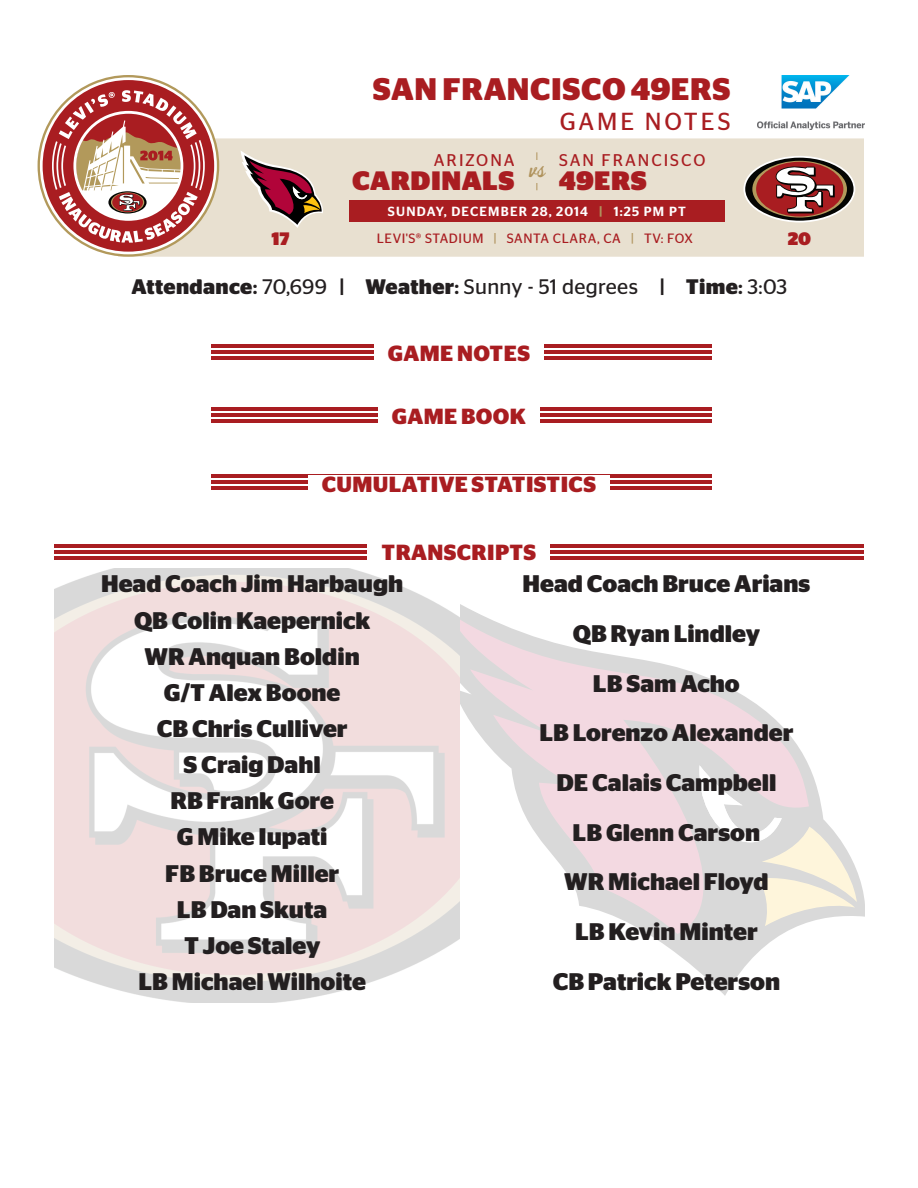
<style>
.page{position:relative;width:918px;height:1188px;background:#fff}
.page>*{position:absolute;margin:0;border:0;box-sizing:border-box;transform-origin:0 0}
.t1{font:700 31.2px "Stag Sans";letter-spacing:.02em;color:#a91d21}
.t2{font:900 26.55px "Stag Sans";letter-spacing:.02em;color:#a91d21}
.t3{font:25.65px "Spoleto";color:#b0935d}
.t4{font:24.6px "Stag Sans";letter-spacing:.12em;color:#a91d21}
.t5{font:700 24px/36.2px "Stag Sans";color:#231f20;text-align:center}
.t6{font:700 21.9px "Stag Sans";letter-spacing:.02em;color:#a91d21}
.t7{font:21px "Stag Sans";letter-spacing:.015em;color:#231f20}
.t8{font:900 18px "Stag Sans";color:#a91d21}
.t9{font:16.95px "Stag Sans";letter-spacing:.12em;color:#a91d21}
.t10{font:13.5px "Stag Sans";letter-spacing:.045em;color:#a91d21}
.t11{font:500 13.2px "Stag Sans";letter-spacing:.095em;color:#fff}
.s1{font-weight:600;color:#b0935d}
.s2{color:#b0935d}
.s3{font-weight:700}
.s4{font-weight:500}
</style>
<div class="page">
<svg style="left:461px;top:605px;width:403px;height:391px"></svg>
<svg style="left:461px;top:614px;width:348px;height:320px"></svg>
<svg style="left:696px;top:765px;width:161px;height:161px"></svg>
<img style="left:54px;top:569px;width:406px;height:433px">
<hr style="left:212px;top:344px;width:500px;height:4px;background:#a91d21">
<hr style="left:212px;top:350px;width:500px;height:4px;background:#a91d21">
<hr style="left:212px;top:356px;width:500px;height:4px;background:#a91d21">
<div style="left:374px;top:343px;width:170px;height:18px;background:#fff"></div>
<hr style="left:212px;top:407px;width:500px;height:4px;background:#a91d21">
<hr style="left:212px;top:413px;width:500px;height:4px;background:#a91d21">
<hr style="left:212px;top:419px;width:500px;height:4px;background:#a91d21">
<div style="left:378px;top:406px;width:162px;height:18px;background:#fff"></div>
<hr style="left:212px;top:475px;width:500px;height:3px;background:#a91d21">
<hr style="left:212px;top:481px;width:500px;height:3px;background:#a91d21">
<hr style="left:212px;top:487px;width:500px;height:3px;background:#a91d21">
<div style="left:308px;top:475px;width:302px;height:17px;background:#fff"></div>
<hr style="left:54px;top:544px;width:810px;height:4px;background:#a91d21">
<hr style="left:54px;top:550px;width:810px;height:4px;background:#a91d21">
<hr style="left:54px;top:556px;width:810px;height:4px;background:#a91d21">
<div style="left:368px;top:542px;width:182px;height:18px;background:#fff"></div>
<img style="left:758px;top:75px;width:106px;height:55px">
<div style="left:219px;top:138px;width:645px;height:119px;background:#e8e0d0"></div>
<svg style="left:743px;top:156px;width:112px;height:66px"></svg>
<svg style="left:38px;top:75px;width:181px;height:182px"></svg>
<div style="left:349px;top:200px;width:376px;height:22px;background:#a91d21"></div>
<hr style="left:536px;top:152px;width:1px;height:38px;background:#b0935d">
<div style="left:526px;top:160px;width:22px;height:23px;background:#e8e0d0"></div>
<svg style="left:241px;top:150px;width:83px;height:78px;background:#b7918f"></svg>
<h1 class="t1" style="left:373px;top:71px;width:359px">SAN FRANCISCO 49ERS</h1>
<p class="t4" style="left:560px;top:107px;width:172px">GAME NOTES</p>
<p class="t9" style="left:434px;top:150px;width:82px">ARIZONA</p>
<p class="t2" style="left:352px;top:166px;width:164px">CARDINALS</p>
<p class="t3" style="left:529px;top:153px;width:18px">vs</p>
<p class="t9" style="left:559px;top:150px;width:148px">SAN FRANCISCO</p>
<p class="t2" style="left:559px;top:166px;width:90px">49ERS</p>
<p class="t11" style="left:388px;top:204px;width:299px">SUNDAY, DECEMBER 28, 2014 <span class="s1">|</span> 1:25 PM PT</p>
<p class="t10" style="left:377px;top:230px;width:317px">LEVI'S® STADIUM <span class="s2">|</span> SANTA CLARA, CA <span class="s2">|</span> TV: FOX</p>
<p class="t8" style="left:271px;top:228px;width:20px">17</p>
<p class="t8" style="left:788px;top:228px;width:25px">20</p>
<p class="t7" style="left:132px;top:274px;width:657px"><span class="s3">Attendance</span><span class="s4">:</span> 70,699 <span class="s4">|</span> <span class="s3">Weather</span><span class="s4">:</span> Sunny - 51 degrees <span class="s4">|</span> <span class="s3">Time</span><span class="s4">:</span> 3:03</p>
<p class="t6" style="left:388px;top:340px;width:144px">GAME NOTES</p>
<p class="t6" style="left:392px;top:403px;width:136px">GAME BOOK</p>
<p class="t6" style="left:322px;top:472px;width:276px">CUMULATIVE STATISTICS</p>
<p class="t6" style="left:382px;top:539px;width:156px">TRANSCRIPTS</p>
<p class="t5" style="left:101px;top:566px;width:304px">Head Coach Jim Harbaugh<br>QB Colin Kaepernick<br>WR Anquan Boldin<br>G/T Alex Boone<br>CB Chris Culliver<br>S Craig Dahl<br>RB Frank Gore<br>G Mike Iupati<br>FB Bruce Miller<br>LB Dan Skuta<br>T Joe Staley<br>LB Michael Wilhoite</p>
<p class="t5" style="left:523px;top:559px;width:289px;line-height:49.7px">Head Coach Bruce Arians<br>QB Ryan Lindley<br>LB Sam Acho<br>LB Lorenzo Alexander<br>DE Calais Campbell<br>LB Glenn Carson<br>WR Michael Floyd<br>LB Kevin Minter<br>CB Patrick Peterson</p>
</div>
